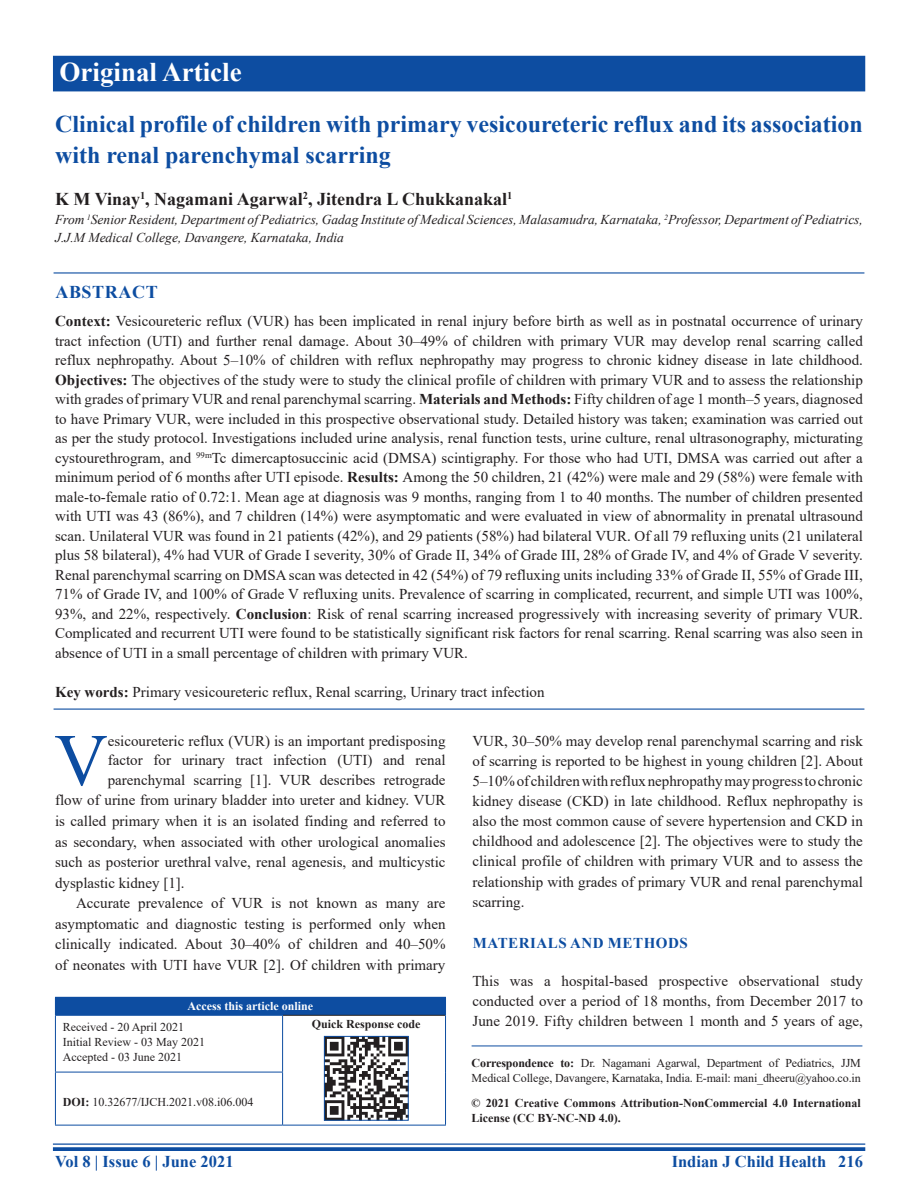
<style>
.page{position:relative;width:918px;height:1188px;background:#fff}
.page>*{position:absolute;margin:0;border:0;box-sizing:border-box;transform-origin:0 0}
.DROP_CAP_TX{font:73.95px "Times New Roman";color:#0d4da1}
.AH{font:700 27px "Times New Roman";color:#fff}
.AT{font:700 24px/31.5px "Times New Roman";color:#0d4da1}
.AU{font:700 18px "Times New Roman";color:#231f20}
.ABSH{font:700 18px "Times New Roman";letter-spacing:.035em;color:#0d4da1}
.RF{font:700 16.5px "Times New Roman";color:#0d4da1}
.ABS{font:15px/19.5px "Times New Roman";color:#231f20;text-align:justify}
.TX{font:15px/20.1px "Times New Roman";color:#231f20;text-align:justify}
.DROP_CAP_TX-2{font:15px "Times New Roman";color:#231f20}
.TXFL{font:15px/20.1px "Times New Roman";color:#231f20;text-align:justify}
.KWD{font:15px "Times New Roman";color:#231f20}
.t1{font:700 15px "Times New Roman";letter-spacing:.035em;color:#0d4da1}
.AFF{font:italic 13.5px/18px "Times New Roman";color:#231f20}
.ADD{font:12px/15px "Times New Roman";letter-spacing:-.01em;color:#231f20}
.CR{font:700 12px/15px "Times New Roman";color:#231f20}
.HIS{font:12px/15px "Times New Roman";color:#231f20}
.DOI{font:12px "Times New Roman";color:#231f20}
.AAO{font:700 12px "Times New Roman";color:#fff}
.QR{font:700 12px "Times New Roman";color:#231f20}
.s1{font-weight:700}
</style>
<div class="page">
<hr style="left:53px;top:1143px;width:812px;height:2px;background:#0d4da1">
<svg style="left:53px;top:1147px;width:812px;height:4px;background:#1b57a6"></svg>
<div style="left:53px;top:56px;width:812px;height:35px;background:#0d4da1"></div>
<hr style="left:54px;top:272px;width:810px;height:2px;background:#0d4da1">
<hr style="left:54px;top:709px;width:810px;height:1px;background:#0d4da1">
<div style="left:55px;top:997px;width:391px;height:18px;background:#0d4da1"></div>
<hr style="left:283px;top:1015px;width:162px;height:1px;background:#231f20">
<hr style="left:445px;top:1015px;width:1px;height:57px;background:#0d4da1">
<hr style="left:445px;top:1072px;width:1px;height:53px;background:#0d4da1">
<hr style="left:283px;top:1125px;width:163px;height:1px;background:#0d4da1">
<hr style="left:55px;top:1015px;width:228px;height:1px;background:#0d4da1">
<hr style="left:55px;top:1016px;width:1px;height:56px;background:#0d4da1">
<hr style="left:282px;top:1016px;width:1px;height:56px;background:#0d4da1">
<hr style="left:55px;top:1072px;width:228px;height:1px;background:#0d4da1">
<hr style="left:55px;top:1072px;width:1px;height:53px;background:#0d4da1">
<hr style="left:282px;top:1072px;width:1px;height:53px;background:#0d4da1">
<hr style="left:55px;top:1125px;width:228px;height:1px;background:#0d4da1">
<img style="left:326px;top:1038px;width:80px;height:80px">
<div style="left:324px;top:1036px;width:84px;height:84px;border:1px solid #0d4da1"></div>
<hr style="left:472px;top:1046px;width:390px;height:1px;background:#0d4da1">
<p class="AH" style="left:60px;top:52px;width:184px">Original Article</p>
<p class="AT" style="left:55px;top:107px;width:809px">Clinical profile of children with primary vesicoureteric reflux and its association with renal parenchymal scarring</p>
<p class="AU" style="left:55px;top:186px;width:459px">K M Vinay<sup>1</sup>, Nagamani Agarwal<sup>2</sup>, Jitendra L Chukkanakal<sup>1</sup></p>
<p class="AFF" style="left:55px;top:210px;width:809px">From <sup>1</sup>Senior Resident, Department of Pediatrics, Gadag Institute of Medical Sciences, Malasamudra, Karnataka, <sup>2</sup>Professor, Department of Pediatrics,<br>J.J.M Medical College, Davangere, Karnataka, India</p>
<p class="ABSH" style="left:55px;top:279px;width:104px">ABSTRACT</p>
<p class="ABS" style="left:55px;top:311px;width:809px"><span class="s1">Context:</span> Vesicoureteric reflux (VUR) has been implicated in renal injury before birth as well as in postnatal occurrence of urinary tract infection (UTI) and further renal damage. About 30–49% of children with primary VUR may develop renal scarring called reflux nephropathy. About 5–10% of children with reflux nephropathy may progress to chronic kidney disease in late childhood.<br><span class="s1">Objectives:</span> The objectives of the study were to study the clinical profile of children with primary VUR and to assess the relationship with grades of primary VUR and renal parenchymal scarring. <span class="s1">Materials and Methods:</span> Fifty children of age 1 month–5 years, diagnosed to have Primary VUR, were included in this prospective observational study. Detailed history was taken; examination was carried out as per the study protocol. Investigations included urine analysis, renal function tests, urine culture, renal ultrasonography, micturating cystourethrogram, and <sup>99m</sup>Tc dimercaptosuccinic acid (DMSA) scintigraphy. For those who had UTI, DMSA was carried out after a minimum period of 6 months after UTI episode. <span class="s1">Results:</span> Among the 50 children, 21 (42%) were male and 29 (58%) were female with male-to-female ratio of 0.72:1. Mean age at diagnosis was 9 months, ranging from 1 to 40 months. The number of children presented with UTI was 43 (86%), and 7 children (14%) were asymptomatic and were evaluated in view of abnormality in prenatal ultrasound scan. Unilateral VUR was found in 21 patients (42%), and 29 patients (58%) had bilateral VUR. Of all 79 refluxing units (21 unilateral plus 58 bilateral), 4% had VUR of Grade I severity, 30% of Grade II, 34% of Grade III, 28% of Grade IV, and 4% of Grade V severity.<br>Renal parenchymal scarring on DMSA scan was detected in 42 (54%) of 79 refluxing units including 33% of Grade II, 55% of Grade III, 71% of Grade IV, and 100% of Grade V refluxing units. Prevalence of scarring in complicated, recurrent, and simple UTI was 100%, 93%, and 22%, respectively. <span class="s1">Conclusion</span>: Risk of renal scarring increased progressively with increasing severity of primary VUR.<br>Complicated and recurrent UTI were found to be statistically significant risk factors for renal scarring. Renal scarring was also seen in absence of UTI in a small percentage of children with primary VUR.</p>
<p class="KWD" style="left:55px;top:681px;width:491px"><span class="s1">Key words:</span> Primary vesicoureteric reflux, Renal scarring, Urinary tract infection</p>
<p class="DROP_CAP_TX" style="left:54px;top:708px;width:55px">V</p>
<p class="DROP_CAP_TX-2" style="left:108px;top:730px;width:339px">esicoureteric reflux (VUR) is an important predisposing</p>
<p class="DROP_CAP_TX-2" style="left:108px;top:750px;width:339px">factor for urinary tract infection (UTI) and renal</p>
<p class="DROP_CAP_TX-2" style="left:108px;top:769px;width:339px">parenchymal scarring [1]. VUR describes retrograde</p>
<p class="DROP_CAP_TX-2" style="left:55px;top:790px;width:392px">flow of urine from urinary bladder into ureter and kidney. VUR</p>
<p class="DROP_CAP_TX-2" style="left:55px;top:810px;width:392px">is called primary when it is an isolated finding and referred to</p>
<p class="DROP_CAP_TX-2" style="left:55px;top:831px;width:392px">as secondary, when associated with other urological anomalies</p>
<p class="DROP_CAP_TX-2" style="left:55px;top:852px;width:392px">such as posterior urethral valve, renal agenesis, and multicystic</p>
<p class="DROP_CAP_TX-2" style="left:55px;top:872px;width:131px">dysplastic kidney [1].</p>
<p class="TX" style="left:55px;top:892px;width:392px;line-height:20.5px;text-indent:21px">Accurate prevalence of VUR is not known as many are asymptomatic and diagnostic testing is performed only when clinically indicated. About 30–40% of children and 40–50% of neonates with UTI have VUR [2]. Of children with primary</p>
<p class="AAO" style="left:188px;top:998px;width:127px">Access this article online</p>
<p class="HIS" style="left:63px;top:1019px;width:144px">Received - 20 April 2021<br>Initial Review - 03 May 2021<br>Accepted - 03 June 2021</p>
<p class="QR" style="left:312px;top:1015px;width:110px">Quick Response code</p>
<p class="DOI" style="left:63px;top:1094px;width:192px"><span class="s1">DOI:</span> 10.32677/IJCH.2021.v08.i06.004</p>
<p class="TX" style="left:472px;top:730px;width:392px">VUR, 30–50% may develop renal parenchymal scarring and risk of scarring is reported to be highest in young children [2]. About 5–10% of children with reflux nephropathy may progress to chronic kidney disease (CKD) in late childhood. Reflux nephropathy is also the most common cause of severe hypertension and CKD in childhood and adolescence [2]. The objectives were to study the clinical profile of children with primary VUR and to assess the relationship with grades of primary VUR and renal parenchymal scarring.</p>
<h1 class="t1" style="left:473px;top:932px;width:217px">MATERIALS AND METHODS</h1>
<p class="TXFL" style="left:472px;top:970px;width:392px">This was a hospital-based prospective observational study conducted over a period of 18 months, from December 2017 to June 2019. Fifty children between 1 month and 5 years of age,</p>
<p class="ADD" style="left:472px;top:1055px;width:391px"><span class="s1">Correspondence to:</span> Dr. Nagamani Agarwal, Department of Pediatrics, JJM<br>Medical College, Davangere, Karnataka, India. E-mail: mani_dheeru@yahoo.co.in</p>
<p class="CR" style="left:472px;top:1095px;width:391px">© 2021 Creative Commons Attribution-NonCommercial 4.0 International<br>License (CC BY-NC-ND 4.0).</p>
<p class="RF" style="left:55px;top:1150px;width:180px">Vol 8 | Issue 6 | June 2021</p>
<p class="RF" style="left:672px;top:1150px;width:193px">Indian J Child Health 216</p>
</div>
